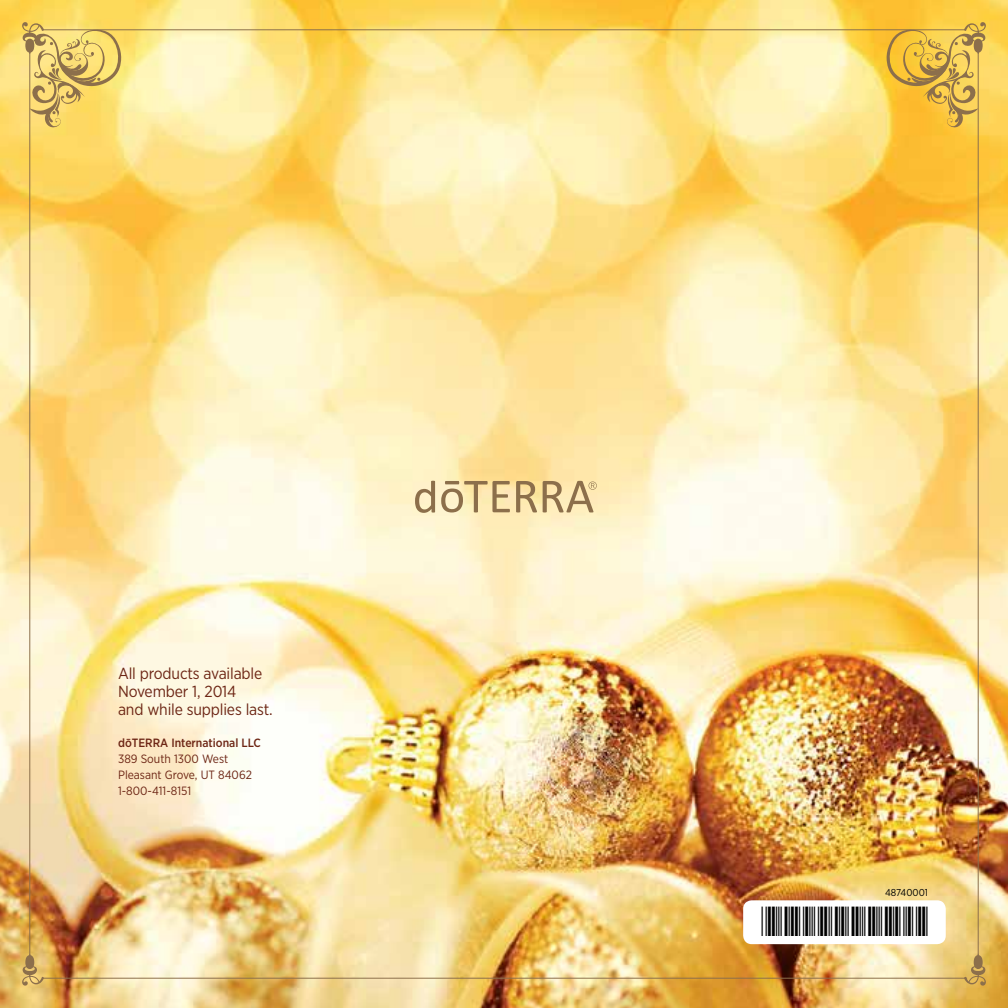
<style>
.page{position:relative;width:1008px;height:1008px;background:#fff}
.page>*{position:absolute;margin:0;border:0;box-sizing:border-box;transform-origin:0 0}
.t1{font:16px/18px "Gotham Narrow";letter-spacing:-.01em;color:#6d2615}
.t2{font:12px/16px "Gotham Narrow";color:#6d2615}
.t3{font:500 12px "Gotham Narrow";color:#6d2615}
.t4{font:10px "Gotham Narrow";color:#000}
</style>
<div class="page">
<img style="left:0;top:0;width:1008px;height:1008px">
<hr style="left:29px;top:52px;width:1px;height:903px;background:#8c6f4b">
<hr style="left:43px;top:29px;width:922px;height:1px;background:#8c6f4b">
<hr style="left:978px;top:52px;width:1px;height:903px;background:#8c6f4b">
<hr style="left:43px;top:978px;width:924px;height:1px;background:#8c6f4b">
<svg style="left:543px;top:481px;width:54px;height:31px;background:#d4bc8e"></svg>
<svg style="left:516px;top:481px;width:21px;height:31px"></svg>
<svg style="left:441px;top:481px;width:69px;height:31px;background:#d6c193"></svg>
<svg style="left:415px;top:481px;width:20px;height:32px"></svg>
<svg style="left:22px;top:954px;width:22px;height:32px"></svg>
<svg style="left:964px;top:954px;width:22px;height:32px"></svg>
<svg style="left:22px;top:22px;width:100px;height:106px;background:#e5c86b"></svg>
<svg style="left:886px;top:22px;width:100px;height:106px;background:#e3b745"></svg>
<div style="left:743px;top:900px;width:203px;height:44px;background:#fff;border-radius:9px"></div>
<p class="t1" style="left:118px;top:664px;width:156px">All products available<br>November 1, 2014<br>and while supplies last.</p>
<p class="t3" style="left:118px;top:735px;width:144px">dōTERRA International LLC</p>
<p class="t2" style="left:118px;top:750px;width:135px">389 South 1300 West<br>Pleasant Grove, UT 84062<br>1-800-411-8151</p>
<p class="t4" style="left:885px;top:887px;width:44px">48740001</p>
</div>
